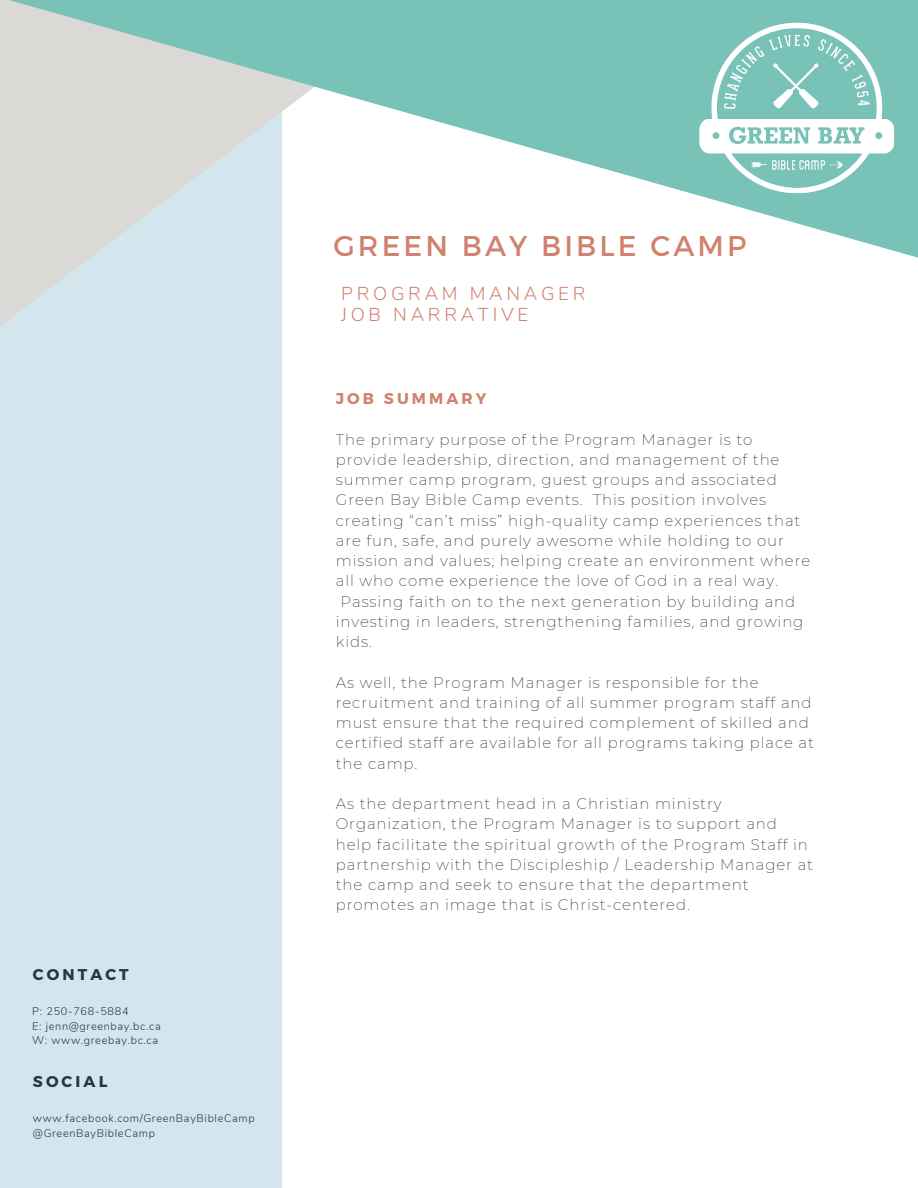
<style>
.page{position:relative;width:918px;height:1188px;background:#fff}
.page>*{position:absolute;margin:0;border:0;box-sizing:border-box;transform-origin:0 0}
.t1{font:28.5px "Montserrat";letter-spacing:.11em;color:#d0826f}
.t2{font:300 18.75px "Nunito";letter-spacing:.2em;color:#d0826f}
.t3{font:700 15.6px "Montserrat";letter-spacing:.2em;color:#263547}
.t4{font:700 15.6px "Montserrat";letter-spacing:.2em;color:#d0826f}
.t5{font:200 15px/20.2px "Montserrat";letter-spacing:.06em;color:#263547}
.t6{font:300 10.95px "Nunito";letter-spacing:.06em;color:#263547}
</style>
<div class="page">
<div style="left:0;top:0;width:282px;height:1188px;background:#d4e6ed"></div>
<svg style="left:0;top:292px;width:45px;height:34px;fill:#d8dbd9"></svg>
<svg style="left:0;top:0;width:918px;height:292px"></svg>
<img style="left:695px;top:20px;width:204px;height:178px">
<p class="t3" style="left:33px;top:964px;width:97px">CONTACT</p>
<p class="t6" style="left:32px;top:1004px;width:98px">P: 250-768-5884</p>
<p class="t6" style="left:32px;top:1019px;width:130px">E: jenn@greenbay.bc.ca</p>
<p class="t6" style="left:32px;top:1033px;width:127px">W: www.greebay.bc.ca</p>
<p class="t3" style="left:33px;top:1072px;width:76px">SOCIAL</p>
<p class="t6" style="left:33px;top:1111px;width:223px">www.facebook.com/GreenBayBibleCamp</p>
<p class="t6" style="left:33px;top:1126px;width:124px">@GreenBayBibleCamp</p>
<p class="t1" style="left:333px;top:228px;width:415px">GREEN BAY BIBLE CAMP</p>
<p class="t2" style="left:341px;top:281px;width:246px">PROGRAM MANAGER</p>
<p class="t2" style="left:341px;top:302px;width:189px">JOB NARRATIVE</p>
<p class="t4" style="left:336px;top:388px;width:152px">JOB SUMMARY</p>
<p class="t5" style="left:336px;top:429px;width:418px">The primary purpose of the Program Manager is to</p>
<p class="t5" style="left:336px;top:449px;width:445px">provide leadership, direction, and management of the</p>
<p class="t5" style="left:336px;top:470px;width:442px">summer camp program, guest groups and associated</p>
<p class="t5" style="left:336px;top:490px;width:432px">Green Bay Bible Camp events. This position involves</p>
<p class="t5" style="left:336px;top:510px;width:466px">creating “can’t miss” high-quality camp experiences that</p>
<p class="t5" style="left:336px;top:530px;width:450px">are fun, safe, and purely awesome while holding to our</p>
<p class="t5" style="left:336px;top:551px;width:476px">mission and values; helping create an environment where</p>
<p class="t5" style="left:336px;top:571px;width:444px">all who come experience the love of God in a real way.</p>
<p class="t5" style="left:341px;top:591px;width:456px">Passing faith on to the next generation by building and</p>
<p class="t5" style="left:336px;top:611px;width:469px">investing in leaders, strengthening families, and growing</p>
<p class="t5" style="left:336px;top:632px;width:38px">kids.</p>
<p class="t5" style="left:336px;top:672px;width:480px">As well, the Program Manager is responsible for the recruitment and training of all summer program staff and must ensure that the required complement of skilled and certified staff are available for all programs taking place at the camp.</p>
<p class="t5" style="left:336px;top:794px;width:479px">As the department head in a Christian ministry Organization, the Program Manager is to support and help facilitate the spiritual growth of the Program Staff in partnership with the Discipleship / Leadership Manager at the camp and seek to ensure that the department promotes an image that is Christ-centered.</p>
</div>
